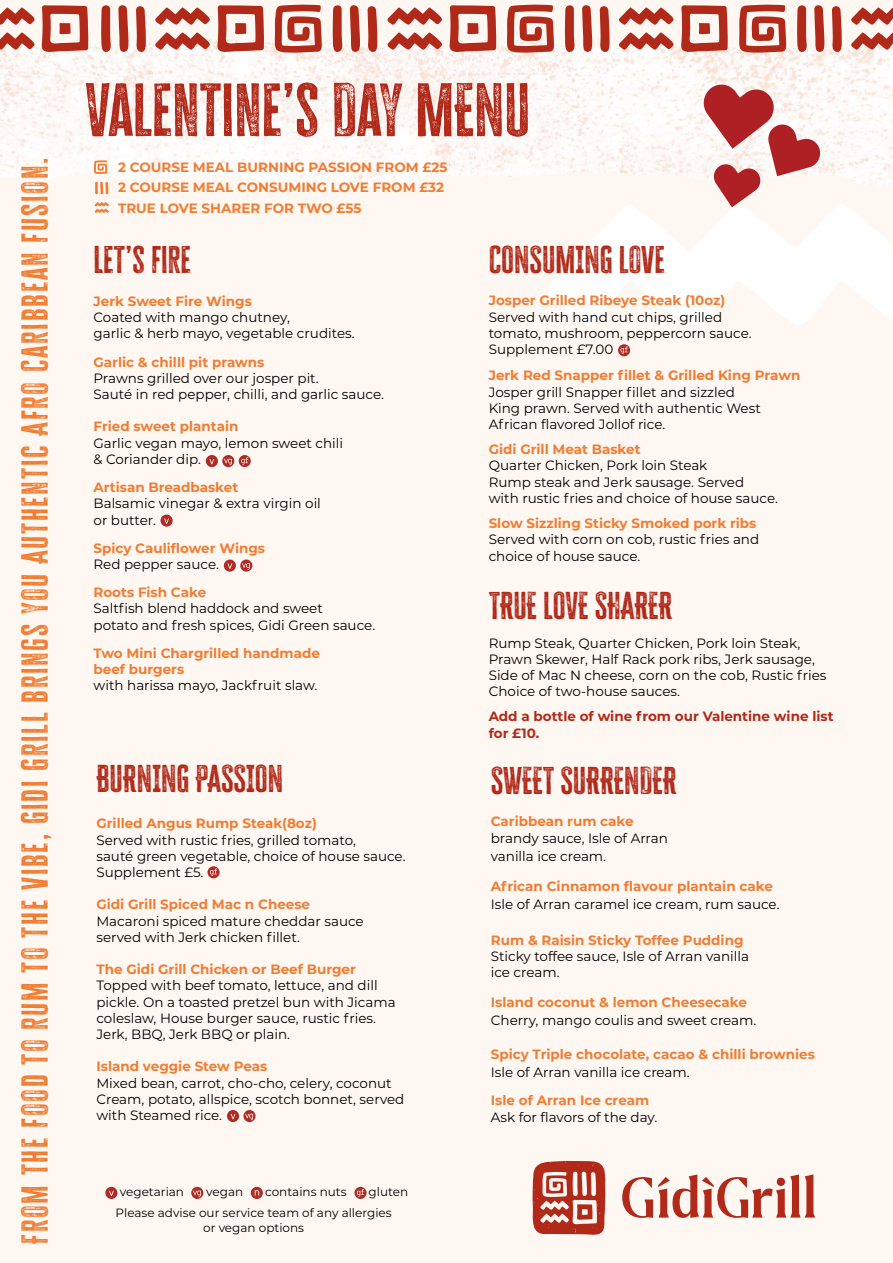
<style>
.page{position:relative;width:893px;height:1263px;background:#fff7f2}
.page>*{position:absolute;margin:0;border:0;box-sizing:border-box;transform-origin:0 0}
.t1{font:61.5px "Cheddar Gothic Rough";color:#b12919}
.t2{font:31.5px "Cheddar Gothic Rough";color:#b12919}
.t3{font:30.6px "Cheddar Gothic Rough";letter-spacing:.06em;color:#f07d33}
.t4{font:13.5px/16.2px "Montserrat";color:#000}
.t5{font:700 13.5px/20.5px "Montserrat";color:#f07d33}
.t6{font:700 13.5px/16.2px "Montserrat";color:#b12919}
.t7{font:12px/14.4px "Montserrat";color:#000;text-align:center}
</style>
<div class="page">
<img style="left:0;top:54px;width:893px;height:119px">
<svg style="left:0;top:173px;width:540px;height:21px"></svg>
<svg style="left:0;top:4px;width:893px;height:50px"></svg>
<svg style="left:251px;top:1187px;width:12px;height:12px"></svg>
<svg style="left:105px;top:1187px;width:12px;height:12px"></svg>
<svg style="left:161px;top:514px;width:12px;height:13px"></svg>
<svg style="left:191px;top:1187px;width:12px;height:12px"></svg>
<svg style="left:227px;top:1110px;width:29px;height:12px"></svg>
<svg style="left:224px;top:559px;width:28px;height:13px"></svg>
<svg style="left:354px;top:1187px;width:13px;height:12px"></svg>
<svg style="left:207px;top:866px;width:13px;height:12px"></svg>
<svg style="left:206px;top:455px;width:45px;height:12px"></svg>
<svg style="left:618px;top:344px;width:12px;height:12px"></svg>
<svg style="left:94px;top:160px;width:13px;height:14px"></svg>
<svg style="left:95px;top:181px;width:13px;height:14px"></svg>
<svg style="left:94px;top:202px;width:15px;height:11px"></svg>
<svg style="left:622px;top:1174px;width:193px;height:44px"></svg>
<svg style="left:532px;top:1160px;width:74px;height:75px"></svg>
<svg style="left:546px;top:82px;width:347px;height:242px"></svg>
<h3 class="t3" style="left:15px;top:1244px;width:1087px;rotate:-90deg">FROM THE FOOD TO RUM TO THE VIBE, GIDI GRILL BRINGS YOU AUTHENTIC AFRO CARIBBEAN FUSION.</h3>
<h1 class="t1" style="left:85px;top:71px;width:446px">VALENTINE’S DAY MENU</h1>
<p class="t5" style="left:118px;top:156px;width:331px">2 COURSE MEAL BURNING PASSION FROM £25<br>2 COURSE MEAL CONSUMING LOVE FROM £32<br>TRUE LOVE SHARER FOR TWO £55</p>
<h2 class="t2" style="left:94px;top:240px;width:99px">LET’S FIRE</h2>
<h2 class="t2" style="left:489px;top:240px;width:178px">CONSUMING LOVE</h2>
<p class="t5" style="left:94px;top:290px;width:160px">Jerk Sweet Fire Wings</p>
<p class="t4" style="left:94px;top:309px;width:263px">Coated with mango chutney,<br>garlic &amp; herb mayo, vegetable crudites.</p>
<p class="t5" style="left:94px;top:351px;width:172px">Garlic &amp; chilll pit prawns</p>
<p class="t4" style="left:94px;top:369px;width:292px">Prawns grilled over our josper pit.<br>Sauté in red pepper, chilli, and garlic sauce.</p>
<p class="t5" style="left:94px;top:416px;width:146px">Fried sweet plantain</p>
<p class="t4" style="left:94px;top:434px;width:251px">Garlic vegan mayo, lemon sweet chili &amp; Coriander dip.</p>
<p class="t5" style="left:94px;top:476px;width:146px">Artisan Breadbasket</p>
<p class="t4" style="left:94px;top:495px;width:229px">Balsamic vinegar &amp; extra virgin oil or butter.</p>
<p class="t5" style="left:94px;top:537px;width:173px">Spicy Cauliflower Wings</p>
<p class="t4" style="left:94px;top:555px;width:127px">Red pepper sauce.</p>
<p class="t5" style="left:94px;top:581px;width:114px">Roots Fish Cake</p>
<p class="t4" style="left:94px;top:600px;width:283px">Saltfish blend haddock and sweet<br>potato and fresh spices, Gidi Green sauce.</p>
<p class="t5" style="left:94px;top:644px;width:228px;line-height:16.2px">Two Mini Chargrilled handmade beef burgers</p>
<p class="t4" style="left:94px;top:677px;width:225px">with harissa mayo, Jackfruit slaw.</p>
<h2 class="t2" style="left:96px;top:759px;width:188px">BURNING PASSION</h2>
<p class="t5" style="left:96px;top:813px;width:222px">Grilled Angus Rump Steak(8oz)</p>
<p class="t4" style="left:96px;top:831px;width:311px">Served with rustic fries, grilled tomato,<br>sauté green vegetable, choice of house sauce.<br>Supplement £5.</p>
<p class="t5" style="left:96px;top:894px;width:215px">Gidi Grill Spiced Mac n Cheese</p>
<p class="t4" style="left:96px;top:912px;width:269px">Macaroni spiced mature cheddar sauce served with Jerk chicken fillet.</p>
<p class="t5" style="left:96px;top:958px;width:261px">The Gidi Grill Chicken or Beef Burger</p>
<p class="t4" style="left:96px;top:977px;width:301px">Topped with beef tomato, lettuce, and dill pickle. On a toasted pretzel bun with Jicama coleslaw, House burger sauce, rustic fries.<br>Jerk, BBQ, Jerk BBQ or plain.</p>
<p class="t5" style="left:96px;top:1056px;width:172px">Island veggie Stew Peas</p>
<p class="t4" style="left:96px;top:1074px;width:309px">Mixed bean, carrot, cho-cho, celery, coconut<br>Cream, potato, allspice, scotch bonnet, served with Steamed rice.</p>
<p class="t7" style="left:120px;top:1184px;width:66px">vegetarian</p>
<p class="t7" style="left:206px;top:1184px;width:39px">vegan</p>
<p class="t7" style="left:265px;top:1184px;width:83px">contains nuts</p>
<p class="t7" style="left:369px;top:1184px;width:41px">gluten</p>
<p class="t7" style="left:116px;top:1205px;width:278px">Please advise our service team of any allergies or vegan options</p>
<p class="t5" style="left:489px;top:290px;width:238px">Josper Grilled Ribeye Steak (10oz)</p>
<p class="t4" style="left:489px;top:308px;width:264px">Served with hand cut chips, grilled tomato, mushroom, peppercorn sauce.<br>Supplement £7.00</p>
<p class="t5" style="left:489px;top:365px;width:313px">Jerk Red Snapper fillet &amp; Grilled King Prawn</p>
<p class="t4" style="left:489px;top:383px;width:274px">Josper grill Snapper fillet and sizzled<br>King prawn. Served with authentic West<br>African flavored Jollof rice.</p>
<p class="t5" style="left:489px;top:439px;width:153px">Gidi Grill Meat Basket</p>
<p class="t4" style="left:489px;top:457px;width:291px">Quarter Chicken, Pork loin Steak<br>Rump steak and Jerk sausage. Served<br>with rustic fries and choice of house sauce.</p>
<p class="t5" style="left:489px;top:512px;width:269px">Slow Sizzling Sticky Smoked pork ribs</p>
<p class="t4" style="left:489px;top:531px;width:272px">Served with corn on cob, rustic fries and choice of house sauce.</p>
<h2 class="t2" style="left:489px;top:586px;width:185px">TRUE LOVE SHARER</h2>
<p class="t4" style="left:489px;top:634px;width:339px">Rump Steak, Quarter Chicken, Pork loin Steak, Prawn Skewer, Half Rack pork ribs, Jerk sausage, Side of Mac N cheese, corn on the cob, Rustic fries Choice of two-house sauces.</p>
<p class="t6" style="left:489px;top:708px;width:346px">Add a bottle of wine from our Valentine wine list for £10.</p>
<h2 class="t2" style="left:491px;top:760px;width:188px">SWEET SURRENDER</h2>
<p class="t5" style="left:491px;top:811px;width:144px">Caribbean rum cake</p>
<p class="t4" style="left:491px;top:828px;width:179px;line-height:18px">brandy sauce, Isle of Arran vanilla ice cream.</p>
<p class="t5" style="left:491px;top:875px;width:284px">African Cinnamon flavour plantain cake</p>
<p class="t4" style="left:491px;top:895px;width:290px">Isle of Arran caramel ice cream, rum sauce.</p>
<p class="t5" style="left:491px;top:929px;width:254px">Rum &amp; Raisin Sticky Toffee Pudding</p>
<p class="t4" style="left:491px;top:947px;width:260px">Sticky toffee sauce, Isle of Arran vanilla ice cream.</p>
<p class="t5" style="left:491px;top:991px;width:258px">Island coconut &amp; lemon Cheesecake</p>
<p class="t4" style="left:491px;top:1012px;width:267px">Cherry, mango coulis and sweet cream.</p>
<p class="t5" style="left:491px;top:1043px;width:326px">Spicy Triple chocolate, cacao &amp; chilli brownies</p>
<p class="t4" style="left:491px;top:1064px;width:200px">Isle of Arran vanilla ice cream.</p>
<p class="t5" style="left:491px;top:1090px;width:160px">Isle of Arran Ice cream</p>
<p class="t4" style="left:491px;top:1108px;width:168px">Ask for flavors of the day.</p>
</div>
